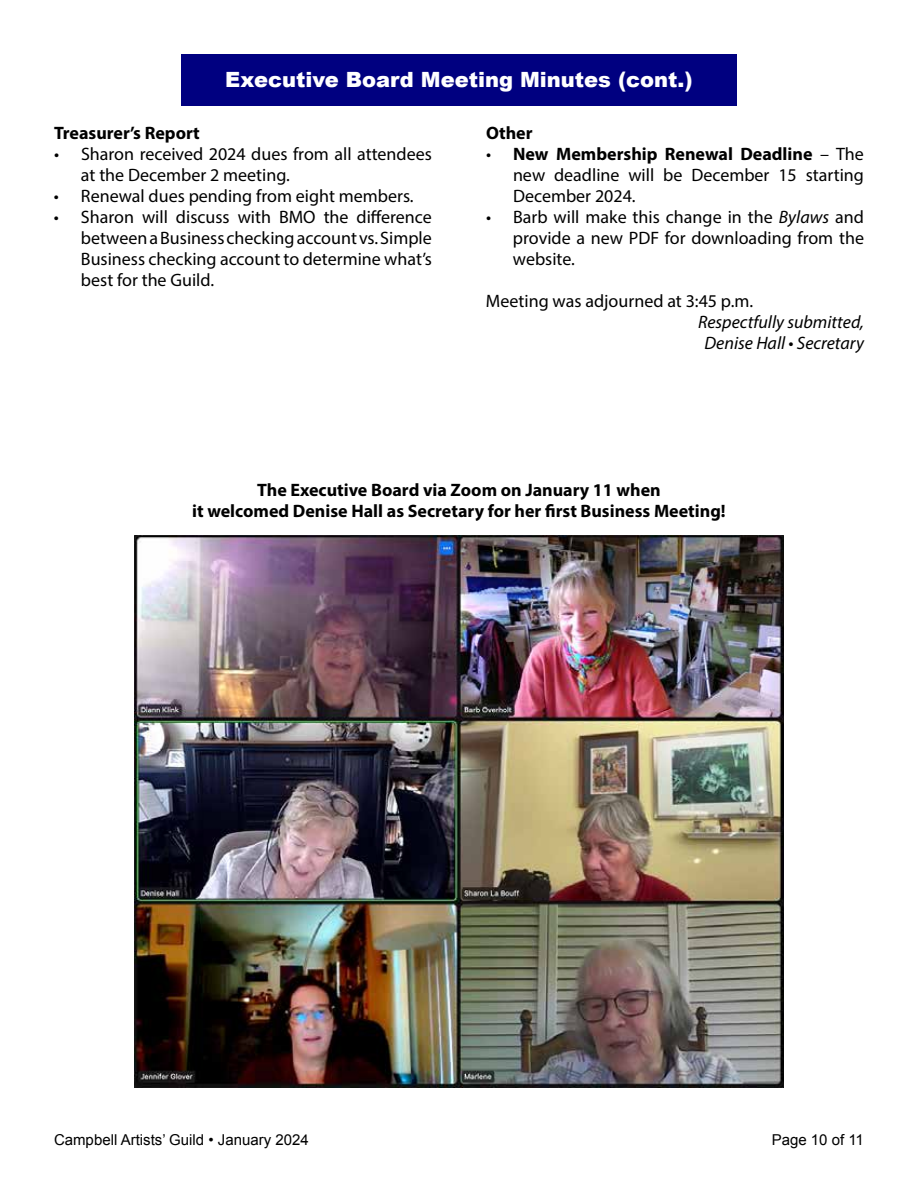
<style>
.page{position:relative;width:918px;height:1188px;background:#fff}
.page>*{position:absolute;margin:0;border:0;box-sizing:border-box;transform-origin:0 0}
.t1{font:900 21px "Arial";color:#fff}
.t2{font:18px/21px "Myriad Pro";color:#000;text-align:justify}
.t3{font:700 18px/21px "Myriad Pro";color:#000;text-align:center}
.t4{font:italic 18px/21px "Myriad Pro";color:#000;text-align:center}
.t5{font:15px "Arial";color:#000}
.s1{font-weight:700}
.s2{font-style:italic}
</style>
<div class="page">
<div style="left:181px;top:54px;width:556px;height:52px;background:#000080"></div>
<img style="left:135px;top:536px;width:648px;height:552px">
<p class="t1" style="left:225px;top:65px;width:469px">Executive Board Meeting Minutes (cont.)</p>
<p class="t3" style="left:486px;top:122px;width:48px">Other</p>
<p class="t2" style="left:513px;top:143px;width:353px;text-indent:-27px">• <span class="s1">New Membership Renewal Deadline</span> – The new deadline will be December 15 starting December 2024.</p>
<p class="t2" style="left:513px;top:206px;width:353px;text-indent:-27px">• Barb will make this change in the <span class="s2">Bylaws</span> and provide a new PDF for downloading from the website.</p>
<p class="t2" style="left:486px;top:290px;width:269px">Meeting was adjourned at 3:45 p.m.</p>
<p class="t4" style="left:698px;top:311px;width:167px">Respectfully submitted,<br>Denise Hall • Secretary</p>
<p class="t3" style="left:54px;top:122px;width:147px">Treasurer’s Report</p>
<p class="t2" style="left:81px;top:143px;width:352px;text-indent:-27px">• Sharon received 2024 dues from all attendees at the December 2 meeting.</p>
<p class="t2" style="left:54px;top:185px;width:361px">• Renewal dues pending from eight members.</p>
<p class="t2" style="left:81px;top:206px;width:353px;text-indent:-27px">• Sharon will discuss with BMO the difference between a Business checking account vs. Simple Business checking account to determine what’s best for the Guild.</p>
<p class="t3" style="left:192px;top:479px;width:535px">The Executive Board via Zoom on January 11 when<br>it welcomed Denise Hall as Secretary for her first Business Meeting!</p>
<p class="t5" style="left:54px;top:1130px;width:256px">Campbell Artists’ Guild • January 2024</p>
<p class="t5" style="left:772px;top:1130px;width:94px">Page 10 of 11</p>
</div>
